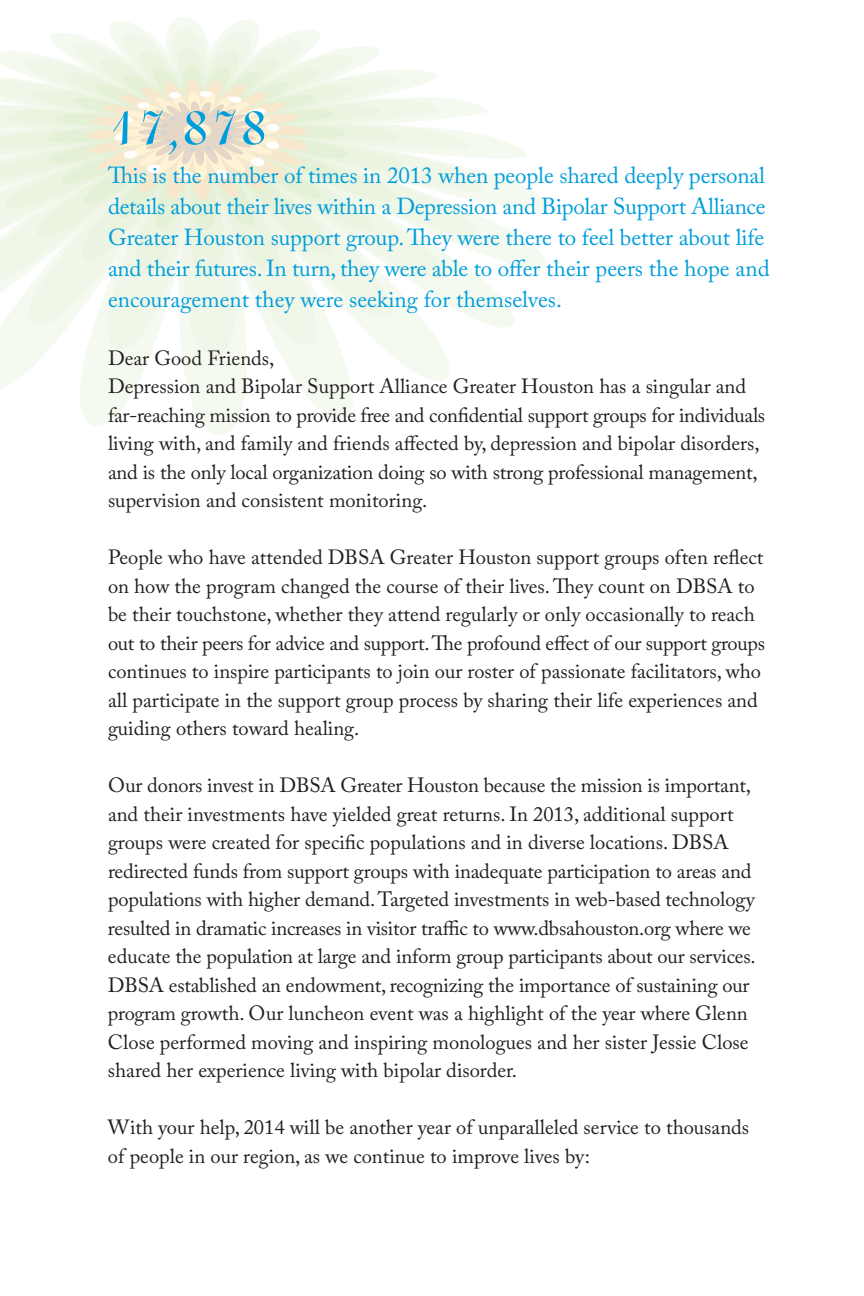
<style>
.page{position:relative;width:864px;height:1296px;background:#fff}
.page>*{position:absolute;margin:0;border:0;box-sizing:border-box;transform-origin:0 0}
.t1{font:88px "Linoscript";color:#009ddc}
.t2{font:23px/31px "Adobe Caslon Pro";letter-spacing:-.005em;color:#009ddc}
.t3{font:20.4px/28.4px "Adobe Caslon Pro";color:#231f20}
</style>
<div class="page">
<h1 class="t1" style="left:108px;top:89px;width:162px">17,878</h1>
<p class="t2" style="left:108px;top:162px;width:663px">This is the number of times in 2013 when people shared deeply personal details about their lives within a Depression and Bipolar Support Alliance Greater Houston support group.They were there to feel better about life and their futures. In turn, they were able to offer their peers the hope and encouragement they were seeking for themselves.</p>
<p class="t3" style="left:108px;top:346px;width:659px">Dear Good Friends,<br>Depression and Bipolar Support Alliance Greater Houston has a singular and far-reaching mission to provide free and confidential support groups for individuals living with, and family and friends affected by, depression and bipolar disorders, and is the only local organization doing so with strong professional management, supervision and consistent monitoring.</p>
<p class="t3" style="left:108px;top:545px;width:659px">People who have attended DBSA Greater Houston support groups often reflect on how the program changed the course of their lives.They count on DBSA to be their touchstone, whether they attend regularly or only occasionally to reach out to their peers for advice and support.The profound effect of our support groups continues to inspire participants to join our roster of passionate facilitators, who all participate in the support group process by sharing their life experiences and guiding others toward healing.</p>
<p class="t3" style="left:108px;top:773px;width:649px">Our donors invest in DBSA Greater Houston because the mission is important, and their investments have yielded great returns. In 2013, additional support groups were created for specific populations and in diverse locations. DBSA redirected funds from support groups with inadequate participation to areas and populations with higher demand.Targeted investments in web-based technology resulted in dramatic increases in visitor traffic to www.dbsahouston.org where we educate the population at large and inform group participants about our services.<br>DBSA established an endowment, recognizing the importance of sustaining our program growth. Our luncheon event was a highlight of the year where Glenn Close performed moving and inspiring monologues and her sister Jessie Close shared her experience living with bipolar disorder.</p>
<p class="t3" style="left:108px;top:1115px;width:643px">With your help, 2014 will be another year of unparalleled service to thousands of people in our region, as we continue to improve lives by:</p>
</div>
